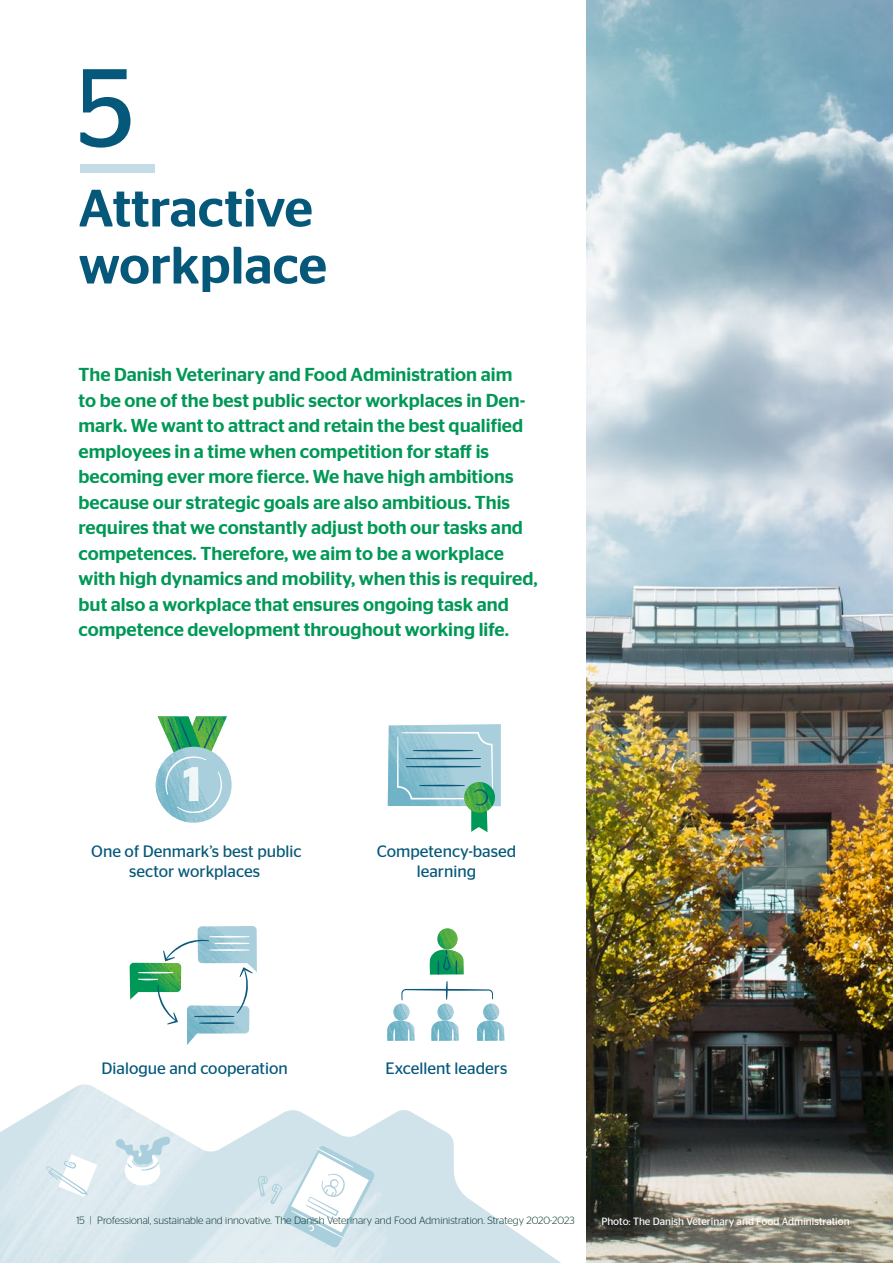
<style>
.page{position:relative;width:893px;height:1263px;background:#fff}
.page>*{position:absolute;margin:0;border:0;box-sizing:border-box;transform-origin:0 0}
.t1{font:111px "Stag Sans";color:#06587a}
.t2{font:500 52.5px/57px "Stag Sans";color:#06587a}
.t3{font:500 18.75px/25.5px "Stag Sans";color:#009856}
.t4{font:16.5px/19.8px "Stag Sans";color:#06587a;text-align:center}
.t5{font:300 10.5px "Stag Sans";color:#003127}
.t6{font:10.5px "Stag Sans";color:#fff}
</style>
<div class="page">
<svg style="left:391px;top:1083px;width:196px;height:180px"></svg>
<img style="left:0;top:1084px;width:391px;height:179px">
<svg style="left:46px;top:1154px;width:51px;height:43px"></svg>
<svg style="left:115px;top:1136px;width:56px;height:49px"></svg>
<svg style="left:258px;top:1145px;width:117px;height:103px"></svg>
<div style="left:80px;top:164px;width:75px;height:8px;background:#c3dce6"></div>
<img style="left:587px;top:0;width:306px;height:1263px">
<svg style="left:155px;top:716px;width:77px;height:107px"></svg>
<svg style="left:388px;top:724px;width:113px;height:108px"></svg>
<svg style="left:130px;top:926px;width:127px;height:119px"></svg>
<svg style="left:401px;top:981px;width:92px;height:20px"></svg>
<img style="left:437px;top:928px;width:21px;height:21px">
<svg style="left:429px;top:949px;width:35px;height:26px"></svg>
<img style="left:393px;top:1003px;width:17px;height:17px">
<svg style="left:387px;top:1020px;width:28px;height:21px"></svg>
<img style="left:437px;top:1003px;width:17px;height:17px">
<svg style="left:431px;top:1020px;width:28px;height:21px"></svg>
<img style="left:483px;top:1003px;width:17px;height:17px">
<svg style="left:477px;top:1020px;width:27px;height:21px"></svg>
<h1 class="t1" style="left:77px;top:46px;width:59px">5</h1>
<h2 class="t2" style="left:78px;top:179px;width:250px">Attractive workplace</h2>
<p class="t3" style="left:78px;top:362px;width:461px">The Danish Veterinary and Food Administration aim<br>to be one of the best public sector workplaces in Den&shy;mark. We want to attract and retain the best qualified employees in a time when competition for staff is becoming ever more fierce. We have high ambitions because our strategic goals are also ambitious. This requires that we constantly adjust both our tasks and competences. Therefore, we aim to be a workplace with high dynamics and mobility, when this is required, but also a workplace that ensures ongoing task and competence development throughout working life.</p>
<p class="t4" style="left:91px;top:841px;width:212px">One of Denmark’s best public sector workplaces</p>
<p class="t4" style="left:377px;top:841px;width:141px">Competency-based learning</p>
<p class="t4" style="left:102px;top:1059px;width:188px">Dialogue and cooperation</p>
<p class="t4" style="left:386px;top:1059px;width:123px">Excellent leaders</p>
<p class="t5" style="left:77px;top:1215px;width:499px">15 | Professional, sustainable and innovative. The Danish Veterinary and Food Administration. Strategy 2020-2023</p>
<p class="t6" style="left:601px;top:1215px;width:250px">Photo: The Danish Veterinary and Food Administration</p>
</div>
